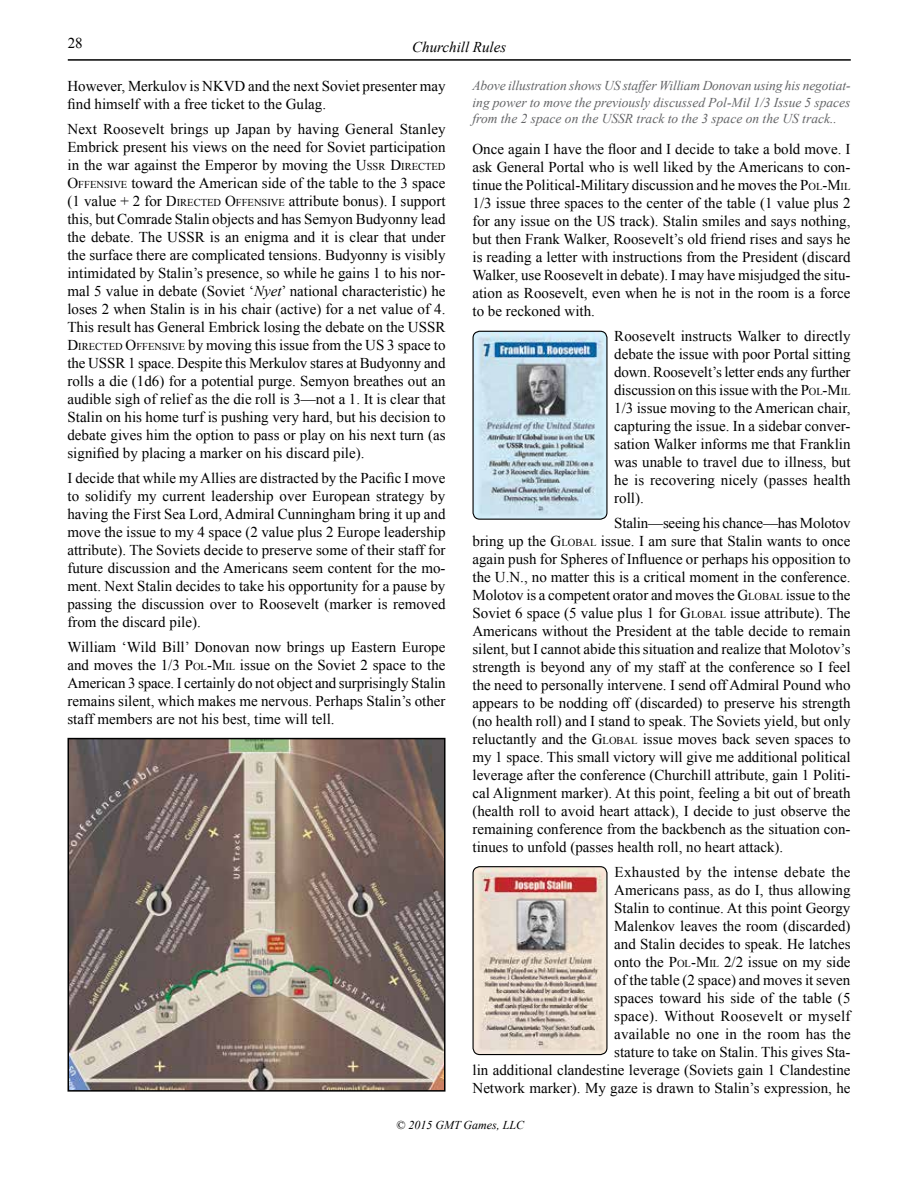
<style>
.page{position:relative;width:918px;height:1188px;background:#fff}
.page>*{position:absolute;margin:0;border:0;box-sizing:border-box;transform-origin:0 0}
.t1{font:15px/18px "Times New Roman";color:#000;text-align:justify}
.t2{font:italic 15px "Times New Roman";color:#000}
.t3{font:italic 13.5px/16.2px "Times New Roman";color:#636466;text-align:justify}
.t4{font:italic 12px "Times New Roman";color:#000}
.s1{font-style:inherit}
.s2{font-size:10.5px}
.s3{font-style:italic}
</style>
<div class="page">
<hr style="left:68px;top:59px;width:783px;height:2px;background:#000">
<img style="left:71px;top:741px;width:372px;height:348px">
<div style="left:68px;top:738px;width:378px;height:354px;border:2px solid #000"></div>
<img style="left:473px;top:331px;width:134px;height:187px">
<div style="left:472px;top:331px;width:136px;height:189px;border:1px solid #000;border-radius:7px"></div>
<img style="left:473px;top:867px;width:134px;height:187px">
<div style="left:472px;top:866px;width:136px;height:189px;border:1px solid #000;border-radius:7px"></div>
<p class="t1" style="left:68px;top:34px;width:16px">28</p>
<p class="t2" style="left:412px;top:38px;width:96px">Churchill Rules</p>
<p class="t1" style="left:68px;top:77px;width:380px">However, Merkulov is NKVD and the next Soviet presenter may find himself with a free ticket to the Gulag.</p>
<p class="t1" style="left:67px;top:120px;width:380px">Next Roosevelt brings up Japan by having General Stanley Embrick present his views on the need for Soviet participation in the war against the Emperor by moving the <span class="s1">U</span><span class="s2">SSR</span> <span class="s1">D</span><span class="s2">IRECTED </span><span class="s1">O</span><span class="s2">FFENSIVE</span> toward the American side of the table to the 3 space (1 value + 2 for <span class="s1">D</span><span class="s2">IRECTED</span> <span class="s1">O</span><span class="s2">FFENSIVE</span> attribute bonus). I support this, but Comrade Stalin objects and has Semyon Budyonny lead the debate. The USSR is an enigma and it is clear that under the surface there are complicated tensions. Budyonny is visibly intimidated by Stalin’s presence, so while he gains 1 to his nor&shy;mal 5 value in debate (Soviet ‘<span class="s3">Nyet</span>’ national characteristic) he loses 2 when Stalin is in his chair (active) for a net value of 4.<br>This result has General Embrick losing the debate on the USSR <span class="s1">D</span><span class="s2">IRECTED</span> <span class="s1">O</span><span class="s2">FFENSIVE</span> by moving this issue from the US 3 space to the USSR 1 space. Despite this Merkulov stares at Budyonny and rolls a die (1d6) for a potential purge. Semyon breathes out an audible sigh of relief as the die roll is 3—not a 1. It is clear that Stalin on his home turf is pushing very hard, but his decision to debate gives him the option to pass or play on his next turn (as signified by placing a marker on his discard pile).</p>
<p class="t1" style="left:67px;top:469px;width:380px">I decide that while my Allies are distracted by the Pacific I move to solidify my current leadership over European strategy by having the First Sea Lord, Admiral Cunningham bring it up and move the issue to my 4 space (2 value plus 2 Europe leadership attribute). The Soviets decide to preserve some of their staff for future discussion and the Americans seem content for the mo&shy;ment. Next Stalin decides to take his opportunity for a pause by passing the discussion over to Roosevelt (marker is removed from the discard pile).</p>
<p class="t1" style="left:67px;top:638px;width:380px">William ‘Wild Bill’ Donovan now brings up Eastern Europe and moves the <span class="s1">1/3 P</span><span class="s2">OL</span><span class="s1">-M</span><span class="s2">IL</span> issue on the Soviet 2 space to the American 3 space. I certainly do not object and surprisingly Stalin remains silent, which makes me nervous. Perhaps Stalin’s other staff members are not his best, time will tell.</p>
<p class="t3" style="left:472px;top:78px;width:380px">Above illustration shows US staffer William Donovan using his negotiat&shy;ing power to move the previously discussed Pol-Mil 1/3 Issue 5 spaces from the 2 space on the USSR track to the 3 space on the US track..</p>
<p class="t1" style="left:472px;top:140px;width:380px">Once again I have the floor and I decide to take a bold move. I ask General Portal who is well liked by the Americans to con&shy;tinue the Political-Military discussion and he moves the <span class="s1">P</span><span class="s2">OL</span><span class="s1">-M</span><span class="s2">IL </span><span class="s1">1/3</span> issue three spaces to the center of the table (1 value plus 2 for any issue on the US track). Stalin smiles and says nothing, but then Frank Walker, Roosevelt’s old friend rises and says he is reading a letter with instructions from the President (discard Walker, use Roosevelt in debate). I may have misjudged the situ&shy;ation as Roosevelt, even when he is not in the room is a force to be reckoned with.</p>
<p class="t1" style="left:614px;top:327px;width:238px">Roosevelt instructs Walker to directly debate the issue with poor Portal sitting down. Roosevelt’s letter ends any further discussion on this issue with the <span class="s1">P</span><span class="s2">OL</span><span class="s1">-M</span><span class="s2">IL </span>1/3 issue moving to the American chair, capturing the issue. In a sidebar conver&shy;sation Walker informs me that Franklin was unable to travel due to illness, but he is recovering nicely (passes health roll).</p>
<p class="t1" style="left:472px;top:514px;width:380px;text-indent:142px">Stalin—seeing his chance—has Molotov bring up the <span class="s1">G</span><span class="s2">LOBAL</span> issue. I am sure that Stalin wants to once again push for Spheres of Influence or perhaps his opposition to the U.N., no matter this is a critical moment in the conference.<br>Molotov is a competent orator and moves the <span class="s1">G</span><span class="s2">LOBAL</span> issue to the Soviet 6 space (5 value plus 1 for <span class="s1">G</span><span class="s2">LOBAL</span> issue attribute). The Americans without the President at the table decide to remain silent, but I cannot abide this situation and realize that Molotov’s strength is beyond any of my staff at the conference so I feel the need to personally intervene. I send off Admiral Pound who appears to be nodding off (discarded) to preserve his strength (no health roll) and I stand to speak. The Soviets yield, but only reluctantly and the <span class="s1">G</span><span class="s2">LOBAL</span> issue moves back seven spaces to my 1 space. This small victory will give me additional political leverage after the conference (Churchill attribute, gain 1 Politi&shy;cal Alignment marker). At this point, feeling a bit out of breath (health roll to avoid heart attack), I decide to just observe the remaining conference from the backbench as the situation con&shy;tinues to unfold (passes health roll, no heart attack).</p>
<p class="t1" style="left:473px;top:862px;width:380px;text-align:right">Exhausted by the intense debate the<br>Americans pass, as do I, thus allowing<br>Stalin to continue. At this point Georgy<br>Malenkov leaves the room (discarded)<br>and Stalin decides to speak. He latches<br>onto the <span class="s1">P</span><span class="s2">OL</span><span class="s1">-M</span><span class="s2">IL</span> <span class="s1">2/2</span> issue on my side<br>of the table (2 space) and moves it seven<br>spaces toward his side of the table (5<br>space). Without Roosevelt or myself<br>available no one in the room has the<br>stature to take on Stalin. This gives Sta-<br>lin additional clandestine leverage (Soviets gain 1 Clandestine Network marker). My gaze is drawn to Stalin’s expression, he</p>
<p class="t4" style="left:396px;top:1118px;width:129px">© 2015 GMT Games, LLC</p>
</div>
